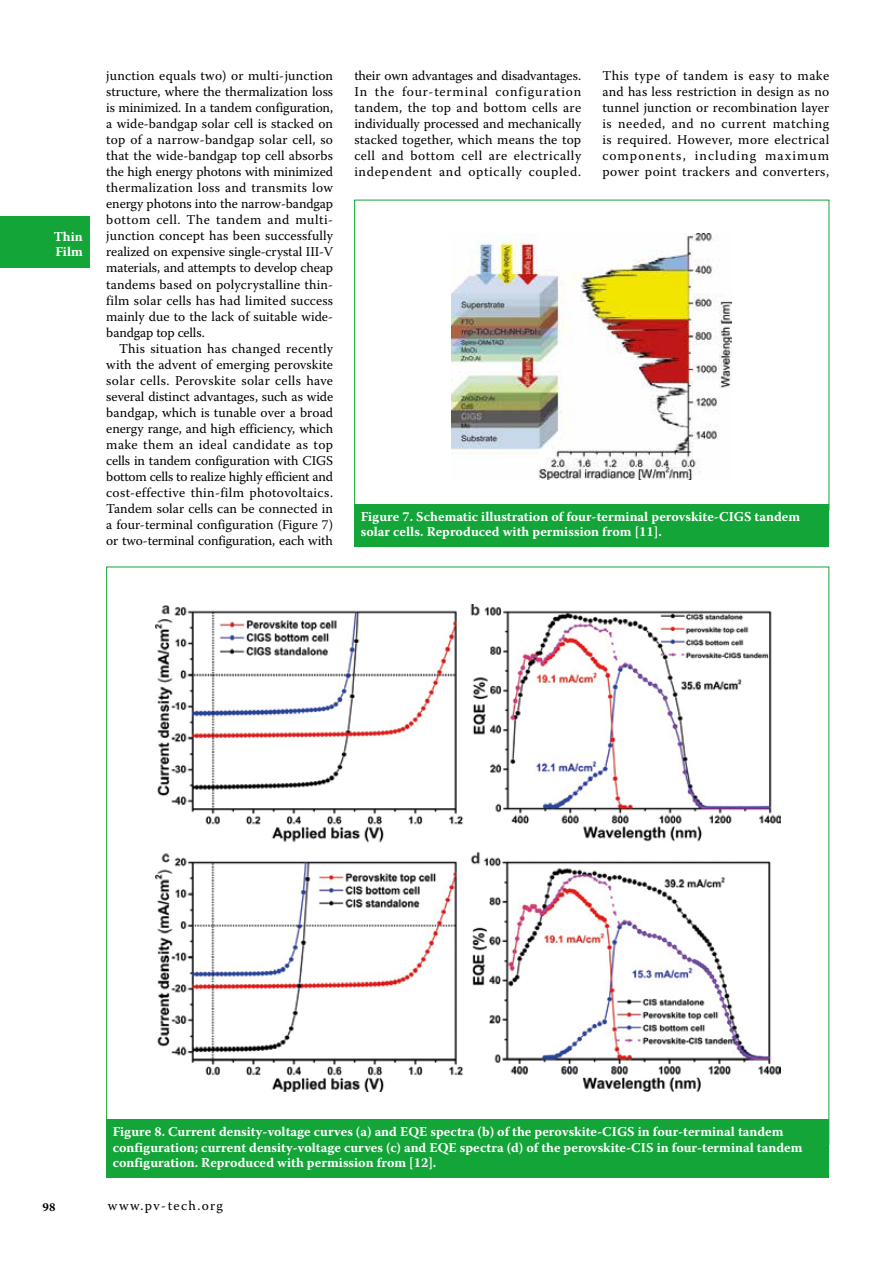
<style>
.page{position:relative;width:893px;height:1263px;background:#fff}
.page>*{position:absolute;margin:0;border:0;box-sizing:border-box;transform-origin:0 0}
.t1{font:13.5px/16px "Warnock Pro";letter-spacing:.02em;color:#000;text-align:justify}
.t2{font:700 13.5px/15.8px "Warnock Pro";color:#fff}
.t3{font:13.5px "Warnock Pro";letter-spacing:.1em;color:#000}
.t4{font:700 12px "Warnock Pro";color:#000}
</style>
<div class="page">
<div style="left:0;top:217px;width:89px;height:51px;background:#13a538"></div>
<img style="left:452px;top:233px;width:280px;height:247px">
<div style="left:354px;top:504px;width:475px;height:43px;background:#13a538"></div>
<img style="left:155px;top:604px;width:625px;height:488px">
<div style="left:106px;top:1119px;width:723px;height:59px;background:#13a538"></div>
<p class="t2" style="left:54px;top:229px;width:31px;line-height:15px">Thin<br>Film</p>
<p class="t1" style="left:106px;top:67px;width:228px">junction equals two) or multi-junction structure, where the thermalization loss is minimized. In a tandem configuration, a wide-bandgap solar cell is stacked on top of a narrow-bandgap solar cell, so that the wide-bandgap top cell absorbs the high energy photons with minimized thermalization loss and transmits low energy photons into the narrow-bandgap bottom cell. The tandem and multi&shy;junction concept has been successfully realized on expensive single-crystal III-V materials, and attempts to develop cheap tandems based on polycrystalline thin&shy;film solar cells has had limited success mainly due to the lack of suitable wide&shy;bandgap top cells.</p>
<p class="t1" style="left:106px;top:340px;width:228px;text-indent:13px">This situation has changed recently with the advent of emerging perovskite solar cells. Perovskite solar cells have several distinct advantages, such as wide bandgap, which is tunable over a broad energy range, and high efficiency, which make them an ideal candidate as top cells in tandem configuration with CIGS bottom cells to realize highly efficient and cost-effective thin-film photovoltaics.<br>Tandem solar cells can be connected in a four-terminal configuration (Figure 7) or two-terminal configuration, each with</p>
<p class="t1" style="left:354px;top:67px;width:228px">their own advantages and disadvantages.<br>In the four-terminal configuration tandem, the top and bottom cells are individually processed and mechanically stacked together, which means the top cell and bottom cell are electrically independent and optically coupled.</p>
<p class="t1" style="left:602px;top:67px;width:228px">This type of tandem is easy to make and has less restriction in design as no tunnel junction or recombination layer is needed, and no current matching is required. However, more electrical components, including maximum power point trackers and converters,</p>
<p class="t2" style="left:361px;top:508px;width:441px">Figure 7. Schematic illustration of four-terminal perovskite-CIGS tandem solar cells. Reproduced with permission from [11].</p>
<p class="t2" style="left:113px;top:1123px;width:691px">Figure 8. Current density-voltage curves (a) and EQE spectra (b) of the perovskite-CIGS in four-terminal tandem configuration; current density-voltage curves (c) and EQE spectra (d) of the perovskite-CIS in four-terminal tandem configuration. Reproduced with permission from [12].</p>
<p class="t4" style="left:43px;top:1200px;width:14px">98</p>
<p class="t3" style="left:108px;top:1198px;width:117px">www.pv-tech.org</p>
</div>
